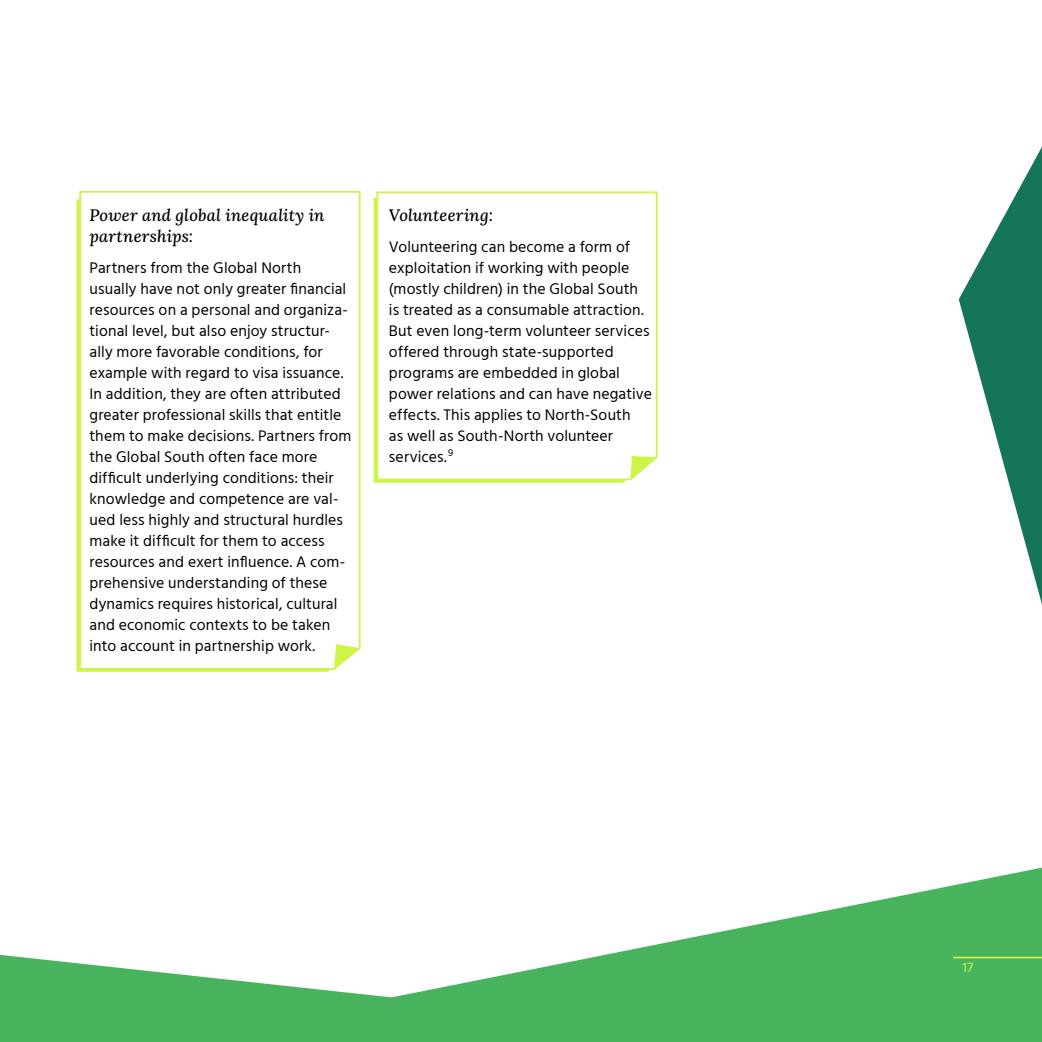
<style>
.page{position:relative;width:1042px;height:1042px;background:#fff}
.page>*{position:absolute;margin:0;border:0;box-sizing:border-box;transform-origin:0 0}
.Glossar_Title_-_H2{font:italic 16.62px/21px "Lora";letter-spacing:.01em;color:#000}
.Glossar_-_Body{font:15.75px/21px "Hind Madurai";letter-spacing:.01em;color:#000}
.t1{font:14px "Hind Madurai";color:#ccf547}
</style>
<div class="page">
<svg style="left:0;top:867px;width:1042px;height:175px;fill:#47b35d"></svg>
<svg style="left:959px;top:147px;width:83px;height:457px"></svg>
<svg style="left:375px;top:191px;width:283px;height:290px"></svg>
<svg style="left:630px;top:456px;width:27px;height:24px"></svg>
<svg style="left:78px;top:190px;width:283px;height:480px"></svg>
<svg style="left:334px;top:644px;width:25px;height:25px"></svg>
<hr style="left:953px;top:956px;width:89px;height:2px;background:#ccf547">
<p class="Glossar_Title_-_H2" style="left:89px;top:204px;width:236px">Power and global inequality in partnerships:</p>
<p class="Glossar_-_Body" style="left:89px;top:258px;width:263px">Partners from the Global North usually have not only greater financial resources on a personal and organiza&shy;tional level, but also enjoy structur&shy;ally more favorable conditions, for example with regard to visa issuance.<br>In addition, they are often attributed greater professional skills that entitle them to make decisions. Partners from the Global South often face more difficult underlying conditions: their knowledge and competence are val&shy;ued less highly and structural hurdles make it difficult for them to access resources and exert influence. A com&shy;prehensive understanding of these dynamics requires historical, cultural and economic contexts to be taken into account in partnership work.</p>
<p class="Glossar_Title_-_H2" style="left:389px;top:204px;width:105px">Volunteering:</p>
<p class="Glossar_-_Body" style="left:389px;top:237px;width:264px">Volunteering can become a form of exploitation if working with people (mostly children) in the Global South is treated as a consumable attraction.<br>But even long-term volunteer services offered through state-supported programs are embedded in global power relations and can have negative effects. This applies to North-South<br>as well as South-North volunteer services.<sup>9</sup></p>
<p class="t1" style="left:962px;top:959px;width:12px">17</p>
</div>
